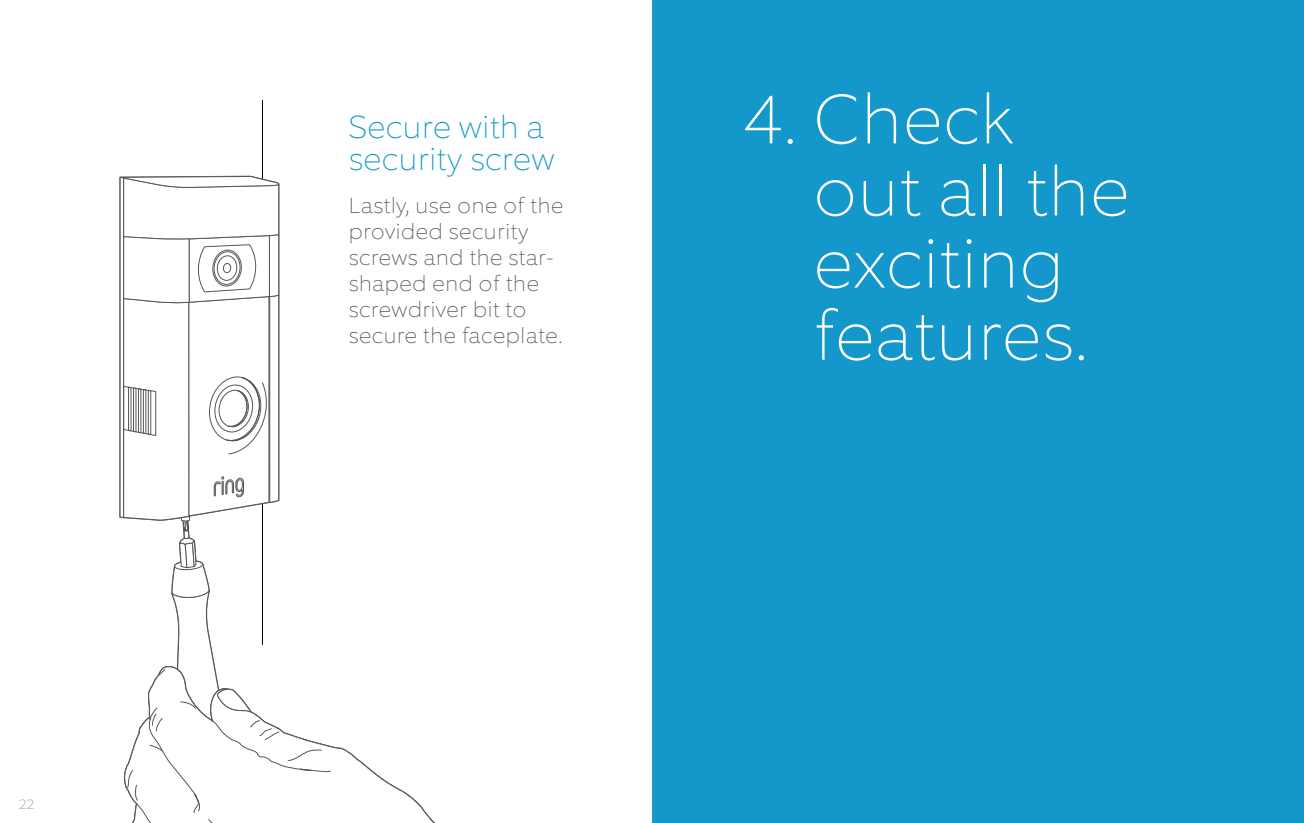
<style>
.page{position:relative;width:1304px;height:823px;background:#fff}
.page>*{position:absolute;margin:0;border:0;box-sizing:border-box;transform-origin:0 0}
.t1{font:100 70px/72px "Equip";letter-spacing:.02em;color:#fff}
.t2{font:100 32px/32px "Equip";letter-spacing:.02em;color:#1498cb}
.t3{font:100 22px/26px "Equip";letter-spacing:.03em;color:#54565a}
.t4{font:100 14px "Equip";color:#939598}
</style>
<div class="page">
<hr style="left:262px;top:100px;width:1px;height:544px;background:#000">
<svg style="left:331px;top:746px;width:103px;height:76px"></svg>
<svg style="left:119px;top:175px;width:212px;height:647px"></svg>
<div style="left:652px;top:0;width:652px;height:822px;background:#1498cb"></div>
<p class="t4" style="left:19px;top:795px;width:17px">22</p>
<h2 class="t2" style="left:349px;top:110px;width:208px">Secure with a security screw</h2>
<p class="t3" style="left:349px;top:192px;width:216px">Lastly, use one of the provided security screws and the star&shy;shaped end of the screwdriver bit to secure the faceplate.</p>
<h1 class="t1" style="left:814px;top:83px;width:317px;text-indent:-71px">4. Check out all the exciting features.</h1>
</div>
